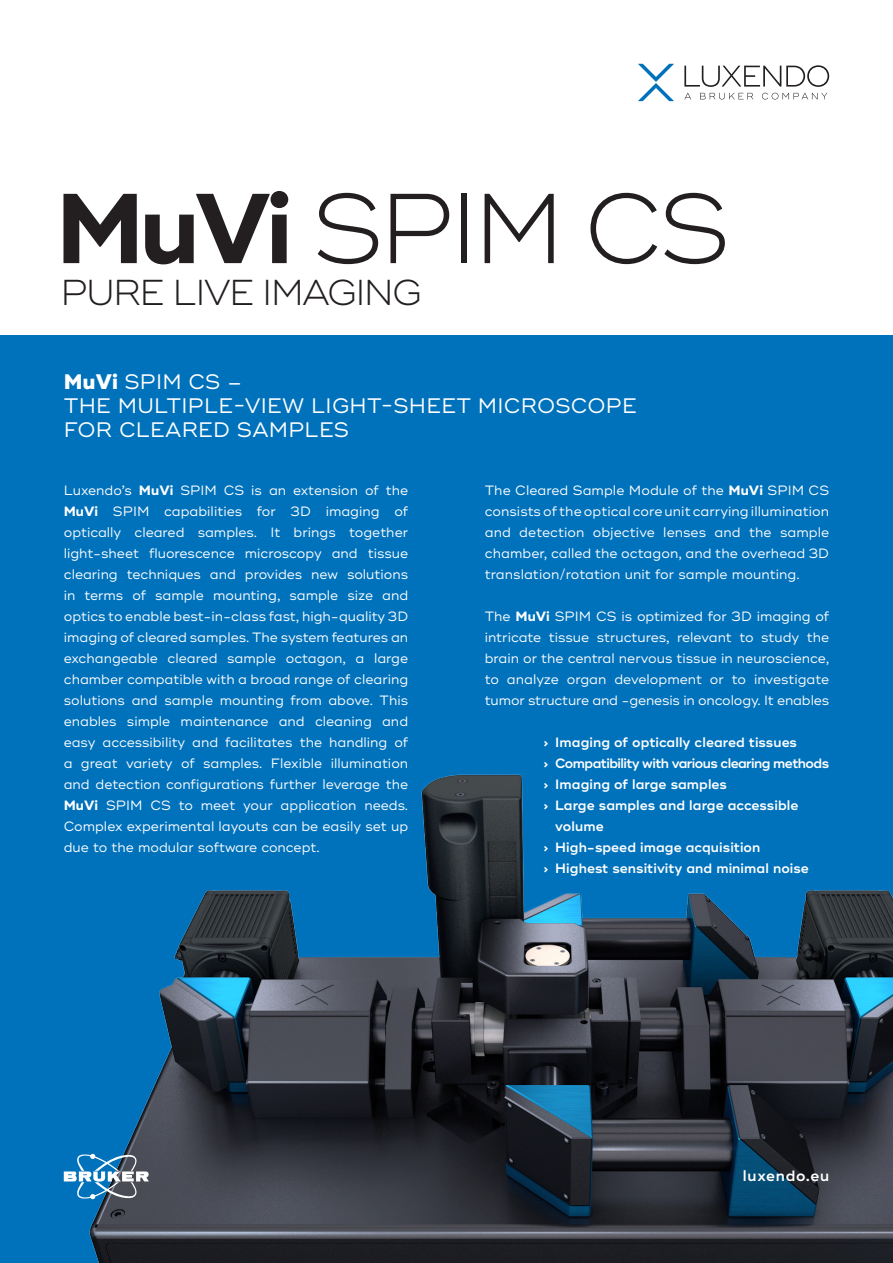
<style>
.page{position:relative;width:893px;height:1263px;background:#fff}
.page>*{position:absolute;margin:0;border:0;box-sizing:border-box;transform-origin:0 0}
.t1{font:300 99px "Ridley Grotesk";letter-spacing:-.05em;color:#231f20}
.t2{font:300 36px "Ridley Grotesk";letter-spacing:-.05em;color:#231f20}
.t3{font:21px/24px "Ridley Grotesk";letter-spacing:.01em;color:#fff}
.t4{font:600 15px "Ridley Grotesk";letter-spacing:.05em;color:#fff}
.t5{font:13.5px/21px "Ridley Grotesk";color:#fff;text-align:justify}
.t6{font:600 13.5px "Ridley Grotesk";letter-spacing:.005em;color:#fff}
.t7{font:600 13.5px "Ridley Grotesk";letter-spacing:-.04em;color:#fff}
.s1{font-weight:700}
.s2{font-weight:800}
</style>
<div class="page">
<div style="left:0;top:336px;width:893px;height:927px;background:#0072bc"></div>
<svg style="left:638px;top:64px;width:36px;height:37px"></svg>
<svg style="left:684px;top:93px;width:7px;height:6px"></svg>
<svg style="left:700px;top:93px;width:53px;height:6px"></svg>
<svg style="left:762px;top:93px;width:65px;height:6px"></svg>
<svg style="left:684px;top:65px;width:145px;height:22px"></svg>
<img style="left:89px;top:774px;width:804px;height:489px">
<svg style="left:64px;top:1154px;width:85px;height:45px"></svg>
<h1 class="t1" style="left:55px;top:169px;width:677px"><span class="s1">MuVi</span> SPIM CS</h1>
<h2 class="t2" style="left:60px;top:271px;width:363px">PURE LIVE IMAGING</h2>
<h3 class="t3" style="left:64px;top:370px;width:575px"><span class="s2">MuVi</span> SPIM CS –<br>THE MULTIPLE-VIEW LIGHT-SHEET MICROSCOPE<br>FOR CLEARED SAMPLES</h3>
<p class="t5" style="left:64px;top:480px;width:346px">Luxendo’s <span class="s1">MuVi</span> SPIM CS is an extension of the <span class="s1">MuVi</span> SPIM capabilities for 3D imaging of optically cleared samples. It brings together light-sheet fluorescence microscopy and tissue clearing techniques and provides new solutions in terms of sample mounting, sample size and optics to enable best-in-class fast, high-quality 3D imaging of cleared samples. The system features an exchangeable cleared sample octagon, a large chamber compatible with a broad range of clearing solutions and sample mounting from above. This enables simple maintenance and cleaning and easy accessibility and facilitates the handling of a great variety of samples. Flexible illumination and detection configurations further leverage the <span class="s1">MuVi</span> SPIM CS to meet your application needs.<br>Complex experimental layouts can be easily set up due to the modular software concept.</p>
<p class="t5" style="left:485px;top:480px;width:346px">The Cleared Sample Module of the <span class="s1">MuVi</span> SPIM CS consists of the optical core unit carrying illumination and detection objective lenses and the sample chamber, called the octagon, and the overhead 3D translation/rotation unit for sample mounting.</p>
<p class="t5" style="left:485px;top:606px;width:346px">The <span class="s1">MuVi</span> SPIM CS is optimized for 3D imaging of intricate tissue structures, relevant to study the brain or the central nervous tissue in neuroscience, to analyze organ development or to investigate tumor structure and -genesis in oncology. It enables</p>
<p class="t6" style="left:543px;top:734px;width:255px">› Imaging of optically cleared tissues</p>
<p class="t7" style="left:543px;top:755px;width:287px">› Compatibility with various clearing methods</p>
<p class="t6" style="left:543px;top:776px;width:185px">› Imaging of large samples</p>
<p class="t6" style="left:543px;top:797px;width:256px">› Large samples and large accessible</p>
<p class="t6" style="left:555px;top:818px;width:50px">volume</p>
<p class="t6" style="left:543px;top:839px;width:218px">› High-speed image acquisition</p>
<p class="t6" style="left:543px;top:860px;width:267px">› Highest sensitivity and minimal noise</p>
<p class="t4" style="left:743px;top:1167px;width:88px">luxendo.eu</p>
</div>
